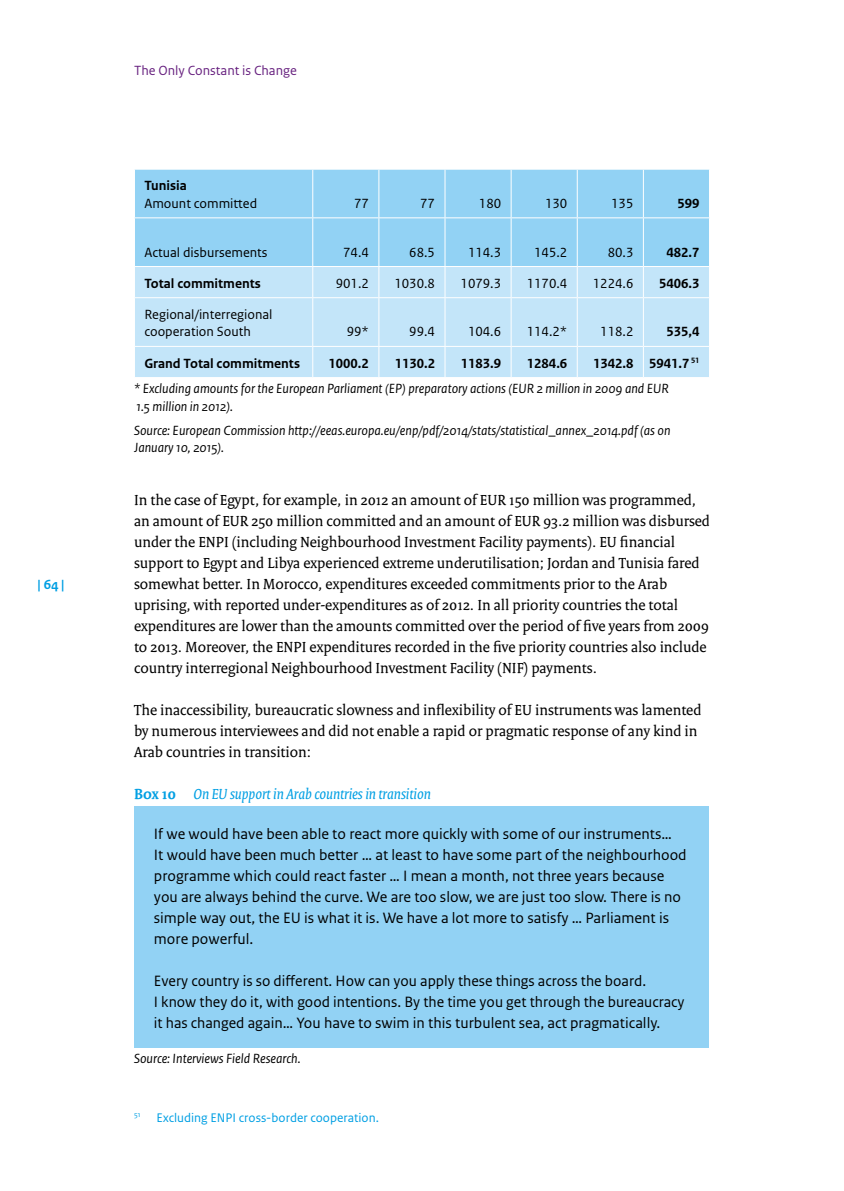
<style>
.page{position:relative;width:844px;height:1191px;background:#fff}
.page>*{position:absolute;margin:0;border:0;box-sizing:border-box;transform-origin:0 0}
._10_RO_Broodtekst{font:15.75px/21px "Rijksoverheid Serif";color:#000}
._21_RO_Kader_Broodte{font:15.75px/21px "Rijksoverheid Sans Text";color:#000}
.Boxtitel{font:italic 15.75px "Rijksoverheid Serif";color:#009fe3}
._13_RO_Fotobijschrif{font:italic 14px/17.5px "Rijksoverheid Sans Text";color:#000}
._32_RO_Tabel_Broodte{font:14px/17.5px "Rijksoverheid Sans Text";color:#000}
._32_RO_Tabel_Broodte-2{font:700 14px "Rijksoverheid Sans Text";color:#000}
.t1{font:14px "Rijksoverheid Sans Text";color:#682280}
.t2{font:700 14px "Rijksoverheid Sans Text";color:#009fe3}
._14_RO_Voetnoot{font:13.12px "Rijksoverheid Sans Text";color:#009fe3}
.s1{font-weight:700;font-style:normal}
</style>
<div class="page">
<div style="left:135px;top:170px;width:573px;height:96px;background:#92d2f4"></div>
<div style="left:135px;top:267px;width:573px;height:110px;background:#c3e5f9"></div>
<hr style="left:312px;top:170px;width:1px;height:47px;background:#fff">
<hr style="left:378px;top:170px;width:1px;height:47px;background:#fff">
<hr style="left:444px;top:170px;width:1px;height:47px;background:#fff">
<hr style="left:510px;top:170px;width:1px;height:47px;background:#fff">
<hr style="left:576px;top:170px;width:1px;height:47px;background:#fff">
<hr style="left:642px;top:170px;width:1px;height:47px;background:#fff">
<hr style="left:134px;top:217px;width:179px;height:1px;background:#fff">
<hr style="left:313px;top:217px;width:66px;height:1px;background:#fff">
<hr style="left:312px;top:218px;width:1px;height:48px;background:#fff">
<hr style="left:379px;top:217px;width:66px;height:1px;background:#fff">
<hr style="left:378px;top:218px;width:1px;height:48px;background:#fff">
<hr style="left:445px;top:217px;width:66px;height:1px;background:#fff">
<hr style="left:444px;top:218px;width:1px;height:48px;background:#fff">
<hr style="left:511px;top:217px;width:66px;height:1px;background:#fff">
<hr style="left:510px;top:218px;width:1px;height:48px;background:#fff">
<hr style="left:577px;top:217px;width:66px;height:1px;background:#fff">
<hr style="left:576px;top:218px;width:1px;height:48px;background:#fff">
<hr style="left:643px;top:217px;width:66px;height:1px;background:#fff">
<hr style="left:642px;top:218px;width:1px;height:48px;background:#fff">
<hr style="left:312px;top:267px;width:1px;height:30px;background:#fff">
<hr style="left:378px;top:267px;width:1px;height:30px;background:#fff">
<hr style="left:444px;top:267px;width:1px;height:30px;background:#fff">
<hr style="left:510px;top:267px;width:1px;height:30px;background:#fff">
<hr style="left:576px;top:267px;width:1px;height:30px;background:#fff">
<hr style="left:642px;top:267px;width:1px;height:30px;background:#fff">
<hr style="left:134px;top:297px;width:179px;height:1px;background:#fff">
<hr style="left:313px;top:297px;width:66px;height:1px;background:#fff">
<hr style="left:312px;top:298px;width:1px;height:48px;background:#fff">
<hr style="left:379px;top:297px;width:66px;height:1px;background:#fff">
<hr style="left:378px;top:298px;width:1px;height:48px;background:#fff">
<hr style="left:445px;top:297px;width:66px;height:1px;background:#fff">
<hr style="left:444px;top:298px;width:1px;height:48px;background:#fff">
<hr style="left:511px;top:297px;width:66px;height:1px;background:#fff">
<hr style="left:510px;top:298px;width:1px;height:48px;background:#fff">
<hr style="left:577px;top:297px;width:66px;height:1px;background:#fff">
<hr style="left:576px;top:298px;width:1px;height:48px;background:#fff">
<hr style="left:643px;top:297px;width:66px;height:1px;background:#fff">
<hr style="left:642px;top:298px;width:1px;height:48px;background:#fff">
<hr style="left:134px;top:346px;width:179px;height:1px;background:#fff">
<hr style="left:313px;top:346px;width:66px;height:1px;background:#fff">
<hr style="left:312px;top:347px;width:1px;height:30px;background:#fff">
<hr style="left:379px;top:346px;width:66px;height:1px;background:#fff">
<hr style="left:378px;top:347px;width:1px;height:30px;background:#fff">
<hr style="left:445px;top:346px;width:66px;height:1px;background:#fff">
<hr style="left:444px;top:347px;width:1px;height:30px;background:#fff">
<hr style="left:511px;top:346px;width:66px;height:1px;background:#fff">
<hr style="left:510px;top:347px;width:1px;height:30px;background:#fff">
<hr style="left:577px;top:346px;width:66px;height:1px;background:#fff">
<hr style="left:576px;top:347px;width:1px;height:30px;background:#fff">
<hr style="left:643px;top:346px;width:66px;height:1px;background:#fff">
<hr style="left:642px;top:347px;width:1px;height:30px;background:#fff">
<div style="left:134px;top:806px;width:574px;height:241px;background:#92d2f4"></div>
<p class="t2" style="left:38px;top:576px;width:28px">| 64 |</p>
<p class="t1" style="left:134px;top:62px;width:164px">The Only Constant is Change</p>
<p class="_32_RO_Tabel_Broodte-2" style="left:144px;top:178px;width:44px">Tunisia</p>
<p class="_32_RO_Tabel_Broodte" style="left:144px;top:195px;width:114px">Amount committed</p>
<p class="_32_RO_Tabel_Broodte" style="left:354px;top:195px;width:16px">77</p>
<p class="_32_RO_Tabel_Broodte" style="left:420px;top:195px;width:16px">77</p>
<p class="_32_RO_Tabel_Broodte" style="left:479px;top:195px;width:24px">180</p>
<p class="_32_RO_Tabel_Broodte" style="left:545px;top:195px;width:24px">130</p>
<p class="_32_RO_Tabel_Broodte" style="left:611px;top:195px;width:24px">135</p>
<p class="_32_RO_Tabel_Broodte-2" style="left:677px;top:195px;width:24px">599</p>
<p class="_32_RO_Tabel_Broodte" style="left:144px;top:243px;width:125px">Actual disbursements</p>
<p class="_32_RO_Tabel_Broodte" style="left:343px;top:243px;width:27px">74.4</p>
<p class="_32_RO_Tabel_Broodte" style="left:409px;top:243px;width:27px">68.5</p>
<p class="_32_RO_Tabel_Broodte" style="left:468px;top:243px;width:35px">114.3</p>
<p class="_32_RO_Tabel_Broodte" style="left:534px;top:243px;width:35px">145.2</p>
<p class="_32_RO_Tabel_Broodte" style="left:607px;top:243px;width:27px">80.3</p>
<p class="_32_RO_Tabel_Broodte-2" style="left:666px;top:244px;width:35px">482.7</p>
<p class="_32_RO_Tabel_Broodte-2" style="left:144px;top:275px;width:118px">Total commitments</p>
<p class="_32_RO_Tabel_Broodte" style="left:335px;top:275px;width:35px">901.2</p>
<p class="_32_RO_Tabel_Broodte" style="left:394px;top:275px;width:42px">1030.8</p>
<p class="_32_RO_Tabel_Broodte" style="left:460px;top:275px;width:42px">1079.3</p>
<p class="_32_RO_Tabel_Broodte" style="left:526px;top:275px;width:42px">1170.4</p>
<p class="_32_RO_Tabel_Broodte" style="left:592px;top:275px;width:42px">1224.6</p>
<p class="_32_RO_Tabel_Broodte-2" style="left:659px;top:275px;width:42px">5406.3</p>
<p class="_32_RO_Tabel_Broodte" style="left:144px;top:306px;width:130px">Regional/interregional cooperation South</p>
<p class="_32_RO_Tabel_Broodte" style="left:346px;top:323px;width:24px">99*</p>
<p class="_32_RO_Tabel_Broodte" style="left:409px;top:323px;width:27px">99.4</p>
<p class="_32_RO_Tabel_Broodte" style="left:468px;top:323px;width:35px">104.6</p>
<p class="_32_RO_Tabel_Broodte" style="left:526px;top:323px;width:42px">114.2*</p>
<p class="_32_RO_Tabel_Broodte" style="left:600px;top:323px;width:35px">118.2</p>
<p class="_32_RO_Tabel_Broodte-2" style="left:666px;top:324px;width:35px">535,4</p>
<p class="_32_RO_Tabel_Broodte-2" style="left:144px;top:355px;width:157px">Grand Total commitments</p>
<p class="_32_RO_Tabel_Broodte-2" style="left:328px;top:355px;width:42px">1000.2</p>
<p class="_32_RO_Tabel_Broodte-2" style="left:394px;top:355px;width:42px">1130.2</p>
<p class="_32_RO_Tabel_Broodte-2" style="left:460px;top:355px;width:42px">1183.9</p>
<p class="_32_RO_Tabel_Broodte-2" style="left:526px;top:355px;width:42px">1284.6</p>
<p class="_32_RO_Tabel_Broodte-2" style="left:593px;top:355px;width:42px">1342.8</p>
<p class="_32_RO_Tabel_Broodte-2" style="left:648px;top:355px;width:52px">5941.7 <sup>51</sup></p>
<p class="_13_RO_Fotobijschrif" style="left:134px;top:380px;width:536px">* Excluding amounts for the European Parliament (EP) preparatory actions (EUR 2 million in 2009 and EUR<br>1.5 million in 2012). <sup>51</sup></p>
<p class="_13_RO_Fotobijschrif" style="left:134px;top:422px;width:538px">Source: European Commission http://eeas.europa.eu/enp/pdf/2014/stats/statistical_annex_2014.pdf (as on<br>January 10, 2015).</p>
<p class="_10_RO_Broodtekst" style="left:134px;top:489px;width:577px">In the case of Egypt, for example, in 2012 an amount of EUR 150 million was programmed, an amount of EUR 250 million committed and an amount of EUR 93.2 million was disbursed under the ENPI (including Neighbourhood Investment Facility payments). EU financial support to Egypt and Libya experienced extreme underutilisation; Jordan and Tunisia fared somewhat better. In Morocco, expenditures exceeded commitments prior to the Arab uprising, with reported under-expenditures as of 2012. In all priority countries the total expenditures are lower than the amounts committed over the period of five years from 2009 to 2013. Moreover, the ENPI expenditures recorded in the five priority countries also include country interregional Neighbourhood Investment Facility (NIF) payments.</p>
<p class="_10_RO_Broodtekst" style="left:134px;top:699px;width:568px">The inaccessibility, bureaucratic slowness and inflexibility of EU instruments was lamented by numerous interviewees and did not enable a rapid or pragmatic response of any kind in<br>Arab countries in transition:</p>
<p class="Boxtitel" style="left:134px;top:784px;width:298px"><span class="s1">Box 10</span> On EU support in Arab countries in transition</p>
<p class="_21_RO_Kader_Broodte" style="left:154px;top:823px;width:534px">If we would have been able to react more quickly with some of our instruments…<br>It would have been much better … at least to have some part of the neighbourhood programme which could react faster … I mean a month, not three years because you are always behind the curve. We are too slow, we are just too slow. There is no simple way out, the EU is what it is. We have a lot more to satisfy … Parliament is more powerful.</p>
<p class="_21_RO_Kader_Broodte" style="left:154px;top:970px;width:532px">Every country is so different. How can you apply these things across the board.<br>I know they do it, with good intentions. By the time you get through the bureaucracy it has changed again… You have to swim in this turbulent sea, act pragmatically.</p>
<p class="_13_RO_Fotobijschrif" style="left:134px;top:1050px;width:168px">Source: Interviews Field Research.</p>
<p class="_14_RO_Voetnoot" style="left:134px;top:1109px;width:246px"><sup>51</sup> Excluding ENPI cross-border cooperation.</p>
</div>
